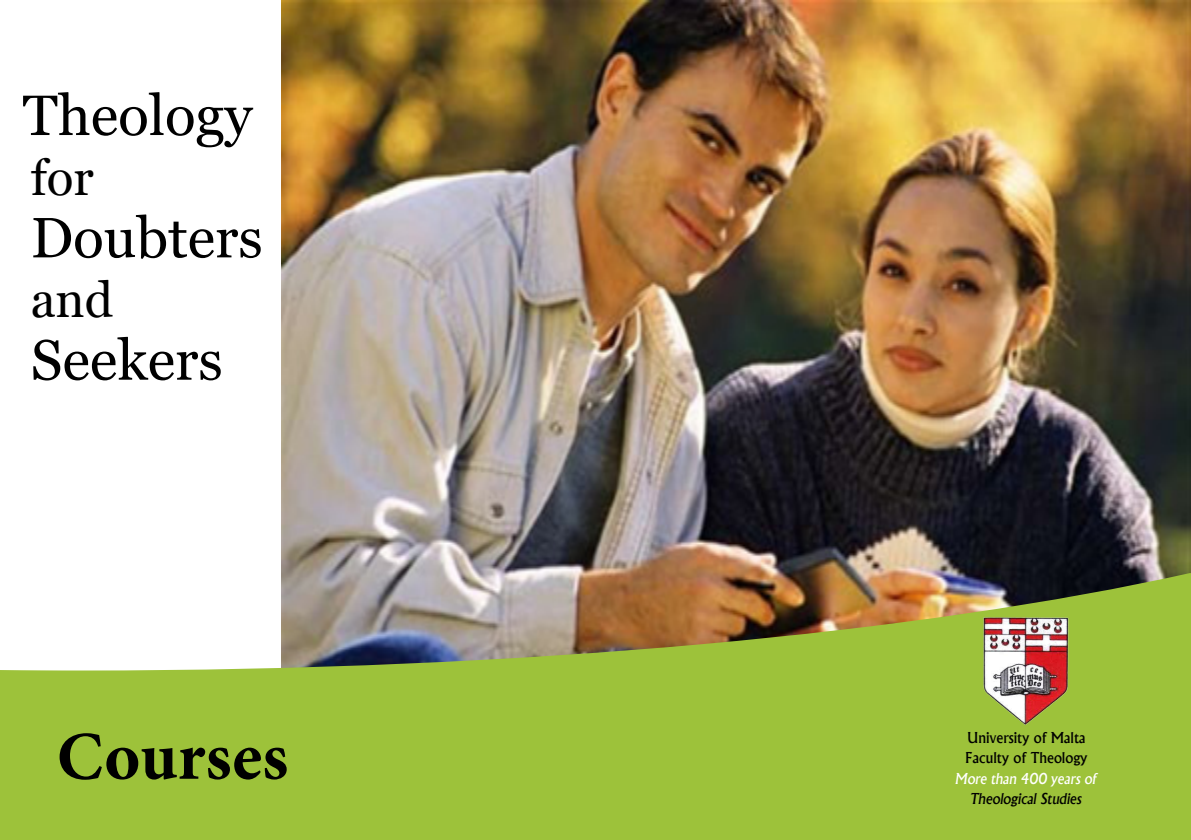
<style>
.page{position:relative;width:1191px;height:840px;background:#fff}
.page>*{position:absolute;margin:0;border:0;box-sizing:border-box;transform-origin:0 0}
.t1{font:700 68.4px "Minion Pro";color:#000}
.t2{font:56.8px "Vani";color:#000}
.t3{font:49.6px "Vani";color:#000}
.t4{font:500 14.4px/20px "Albertus";color:#000}
.t5{font:italic 500 14.4px "Albertus";color:#fff}
.t6{font:italic 500 14.4px "Albertus";color:#000}
</style>
<div class="page">
<img style="left:281px;top:0;width:910px;height:572px">
<svg style="left:0;top:572px;width:1191px;height:267px;background:#a4b955"></svg>
<div style="left:59px;top:737px;width:265px;height:74px;background:#9dc23a"></div>
<img style="left:975px;top:610px;width:102px;height:118px">
<h2 class="t2" style="left:23px;top:82px;width:231px">Theology</h2>
<h3 class="t3" style="left:31px;top:148px;width:65px">for</h3>
<h2 class="t2" style="left:31px;top:204px;width:234px">Doubters</h2>
<h3 class="t3" style="left:31px;top:270px;width:84px">and</h3>
<h2 class="t2" style="left:31px;top:326px;width:194px">Seekers</h2>
<h1 class="t1" style="left:57px;top:708px;width:233px">Courses</h1>
<p class="t4" style="left:965px;top:727px;width:124px">University of Malta<br>Faculty of Theology</p>
<p class="t5" style="left:955px;top:768px;width:144px">More than 400 years of</p>
<p class="t6" style="left:970px;top:788px;width:113px">Theological Studies</p>
</div>
